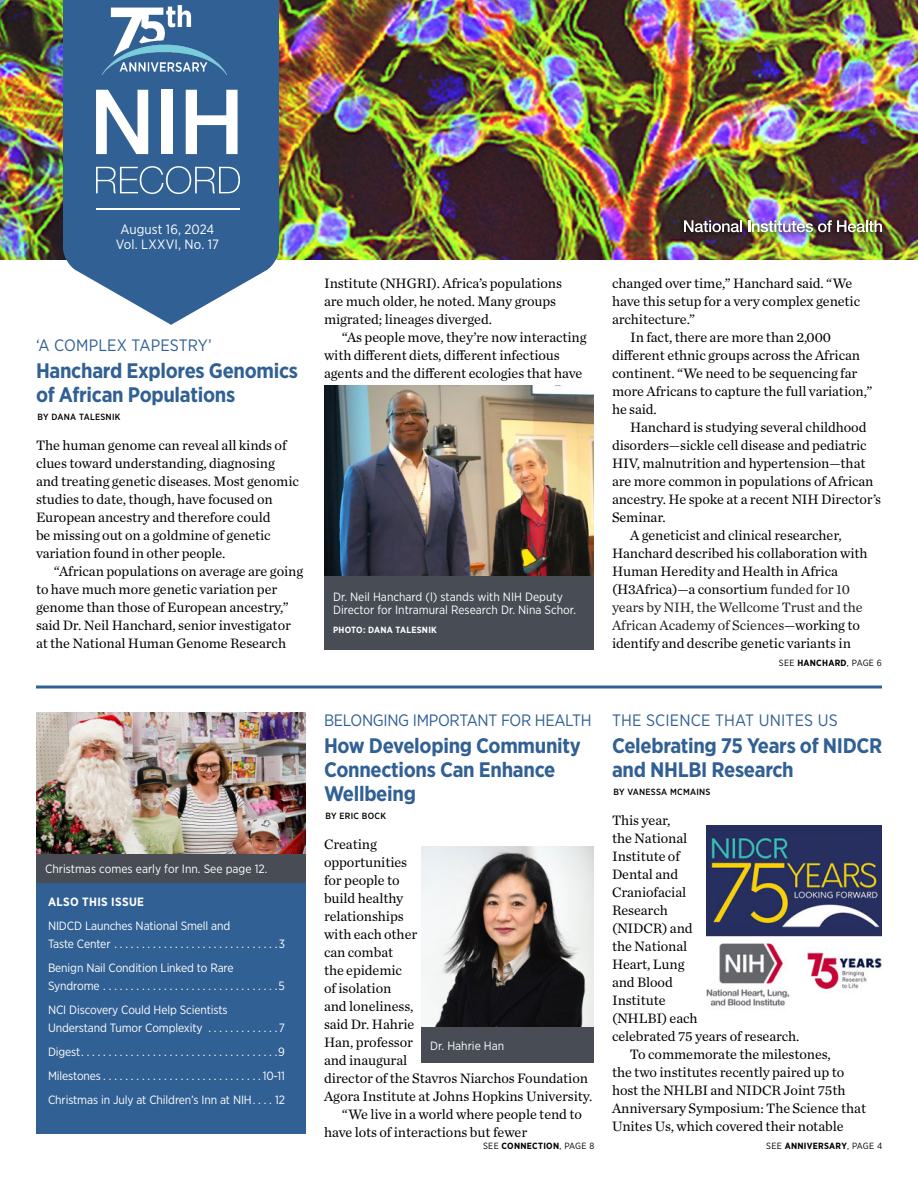
<style>
.page{position:relative;width:918px;height:1188px;background:#fff}
.page>*{position:absolute;margin:0;border:0;box-sizing:border-box;transform-origin:0 0}
.Head_1_Feature_Story{font:700 21px/24px "Gotham Narrow";letter-spacing:-.015em;color:#316094}
.Kicker_1_positive{font:16.5px "Gotham Narrow";letter-spacing:.01em;color:#316094}
.Kicker_1_positive-2{font:16.5px "Gotham Narrow";letter-spacing:-.01em;color:#316094}
.Body_1{font:14.25px/18px "Chronicle Text G1";letter-spacing:-.005em;color:#000}
.Body_1_paragraph_1{font:14.25px/18px "Chronicle Text G1";letter-spacing:-.005em;color:#000}
.Body_2__Briefs_and_Sidebar{font:13.5px "Gotham Narrow";letter-spacing:.005em;color:#fff}
.Photo_caption_reverse{font:12px/18px "Gotham Narrow";letter-spacing:-.01em;color:#fff}
.t1{font:700 12px "Gotham Narrow";letter-spacing:.03em;color:#fff}
.Byline{font:500 9px "Gotham Narrow";letter-spacing:.03em;color:#000}
.Page_jump{font:700 9px "Gotham Narrow";letter-spacing:.03em;color:#000}
.Photo_credit_reverse{font:700 9px "Gotham Narrow";letter-spacing:.03em;color:#fff}
.Page_jump-2{font:9px "Gotham Narrow";letter-spacing:.03em;color:#000}
.s1{color:#212121}
.s2{font-weight:700}
.s3{font-weight:400}
</style>
<div class="page">
<img style="left:0;top:0;width:918px;height:259px">
<hr style="left:36px;top:686px;width:846px;height:2px;background:#316094">
<svg style="left:63px;top:0;width:216px;height:325px;background:#4d76a2"></svg>
<svg style="left:96px;top:90px;width:52px;height:64px"></svg>
<div style="left:161px;top:90px;width:12px;height:64px;background:#fff"></div>
<svg style="left:186px;top:90px;width:52px;height:64px"></svg>
<svg style="left:96px;top:166px;width:144px;height:28px;background:#557ca7"></svg>
<hr style="left:96px;top:209px;width:144px;height:1px;background:#fff">
<img style="left:36px;top:712px;width:270px;height:142px">
<div style="left:36px;top:882px;width:270px;height:252px;background:#316094"></div>
<div style="left:36px;top:854px;width:270px;height:28px;background:#474c55"></div>
<div style="left:678px;top:216px;width:208px;height:23px;background:#000;opacity:.75"></div>
<svg style="left:684px;top:220px;width:58px;height:12px"></svg>
<img style="left:748px;top:220px;width:134px;height:12px">
<img style="left:101px;top:6px;width:126px;height:68px">
<img style="left:421px;top:846px;width:173px;height:182px">
<div style="left:421px;top:1028px;width:173px;height:35px;background:#474c55"></div>
<img style="left:324px;top:386px;width:270px;height:190px">
<div style="left:324px;top:576px;width:270px;height:74px;background:#474c55"></div>
<img style="left:707px;top:825px;width:175px;height:181px">
<p class="Body_2__Briefs_and_Sidebar" style="left:120px;top:221px;width:95px">August 16, 2024</p>
<p class="Body_2__Briefs_and_Sidebar" style="left:116px;top:236px;width:105px">Vol. LXXVI, No. 17</p>
<p class="Kicker_1_positive" style="left:36px;top:335px;width:177px">‘A COMPLEX TAPESTRY’</p>
<p class="Head_1_Feature_Story" style="left:36px;top:358px;width:264px">Hanchard Explores Genomics of African Populations</p>
<p class="Byline" style="left:38px;top:411px;width:84px">BY DANA TALESNIK</p>
<p class="Body_1_paragraph_1" style="left:36px;top:435px;width:264px">The human genome can reveal all kinds of clues toward understanding, diagnosing and treating genetic diseases. Most genomic studies to date, though, have focused on European ancestry and therefore could<br>be missing out on a goldmine of genetic variation found in other people.</p>
<p class="Body_1" style="left:36px;top:561px;width:269px;text-indent:18px">“African populations on average are going to have much more genetic variation per genome than those of European ancestry,” said Dr. Neil Hanchard, senior investigator at the National Human Genome Research</p>
<p class="Photo_caption_reverse" style="left:45px;top:859px;width:222px">Christmas comes early for Inn. See page 12.</p>
<p class="t1" style="left:48px;top:894px;width:98px">ALSO THIS ISSUE</p>
<p class="Photo_caption_reverse" style="left:48px;top:917px;width:238px">NIDCD Launches National Smell and<br>Taste Center . . . . . . . . . . . . . . . . . . . . . . . . . . . . . 3</p>
<p class="Photo_caption_reverse" style="left:48px;top:959px;width:238px">Benign Nail Condition Linked to Rare<br>Syndrome . . . . . . . . . . . . . . . . . . . . . . . . . . . . . . . 5</p>
<p class="Photo_caption_reverse" style="left:48px;top:1001px;width:239px">NCI Discovery Could Help Scientists<br>Understand Tumor Complexity . . . . . . . . . . . . 7</p>
<p class="Photo_caption_reverse" style="left:48px;top:1043px;width:238px">Digest . . . . . . . . . . . . . . . . . . . . . . . . . . . . . . . . . . . 9</p>
<p class="Photo_caption_reverse" style="left:48px;top:1067px;width:239px">Milestones . . . . . . . . . . . . . . . . . . . . . . . . . . . . 10-11</p>
<p class="Photo_caption_reverse" style="left:48px;top:1091px;width:238px">Christmas in July at Children’s Inn at NIH . . . . 12</p>
<p class="Body_1" style="left:324px;top:273px;width:240px">Institute (NHGRI). Africa’s populations are much older, he noted. Many groups migrated; lineages diverged.</p>
<p class="Body_1" style="left:324px;top:327px;width:264px;text-indent:18px">“As people move, they’re now interacting with different diets, different infectious agents and the different ecologies that have</p>
<p class="Photo_caption_reverse" style="left:333px;top:589px;width:243px;line-height:13.5px">Dr. Neil Hanchard (l) stands with NIH Deputy<br>Director for Intramural Research Dr. Nina Schor.</p>
<p class="Photo_credit_reverse" style="left:333px;top:624px;width:106px">PHOTO: DANA TALESNIK</p>
<p class="Kicker_1_positive-2" style="left:324px;top:710px;width:269px">BELONGING IMPORTANT FOR HEALTH</p>
<p class="Head_1_Feature_Story" style="left:324px;top:733px;width:258px">How Developing Community<br>Connections Can Enhance<br>Wellbeing</p>
<p class="Byline" style="left:326px;top:810px;width:62px">BY ERIC BOCK</p>
<p class="Body_1_paragraph_1" style="left:324px;top:834px;width:270px">Creating<br>opportunities<br>for people to<br>build healthy<br>relationships<br>with each other<br>can combat<br>the epidemic<br>of isolation<br>and loneliness,<br>said Dr. Hahrie<br>Han, professor<br>and inaugural<br>director of the Stavros Niarchos Foundation<br>Agora Institute at Johns Hopkins University.</p>
<p class="Body_1" style="left:324px;top:1104px;width:260px;text-indent:18px">“We live in a world where people tend to have lots of interactions but fewer</p>
<p class="Photo_caption_reverse" style="left:430px;top:1037px;width:76px">Dr. Hahrie Han</p>
<p class="Body_1" style="left:612px;top:273px;width:250px">changed over time,” Hanchard said. “We have this setup for a very complex genetic architecture.”</p>
<p class="Body_1" style="left:612px;top:327px;width:262px;text-indent:18px">In fact, there are more than 2,000 different ethnic groups across the African continent. “We need to be sequencing far more Africans to capture the full variation,” he said.</p>
<p class="Body_1" style="left:612px;top:417px;width:271px;text-indent:18px">Hanchard is studying several childhood disorders—sickle cell disease and pediatric HIV, malnutrition and hypertension—that are more common in populations of African ancestry. He spoke at a recent NIH Director’s Seminar.</p>
<p class="Body_1" style="left:612px;top:525px;width:257px;text-indent:18px">A geneticist and clinical researcher, Hanchard described his collaboration with Human Heredity and Health in Africa (H3Africa)—a consortium <span class="s1">funded for 10 years by NIH, the Wellcome Trust and the African Academy of Sciences</span>—working to identify and describe genetic variants in</p>
<p class="Page_jump-2" style="left:779px;top:657px;width:105px">SEE <span class="s2">HANCHARD</span>, PAGE 6</p>
<p class="Kicker_1_positive" style="left:612px;top:710px;width:227px">THE SCIENCE THAT UNITES US</p>
<p class="Head_1_Feature_Story" style="left:612px;top:733px;width:272px">Celebrating 75 Years of NIDCR and NHLBI Research</p>
<p class="Byline" style="left:614px;top:786px;width:99px">BY VANESSA MCMAINS</p>
<p class="Body_1_paragraph_1" style="left:612px;top:810px;width:189px">This year,<br>the National<br>Institute of<br>Dental and<br>Craniofacial<br>Research<br>(NIDCR) and<br>the National<br>Heart, Lung<br>and Blood<br>Institute<br>(NHLBI) each<br>celebrated 75 years of research.</p>
<p class="Body_1" style="left:612px;top:1044px;width:256px;text-indent:18px">To commemorate the milestones,<br>the two institutes recently paired up to host the NHLBI and NIDCR Joint 75th Anniversary Symposium: The Science that Unites Us, which covered their notable</p>
<p class="Page_jump" style="left:483px;top:1140px;width:113px"><span class="s3">SEE</span> CONNECTION<span class="s3">, PAGE 8</span></p>
<p class="Page_jump" style="left:766px;top:1140px;width:118px"><span class="s3">SEE</span> ANNIVERSARY<span class="s3">, PAGE 4</span></p>
</div>
